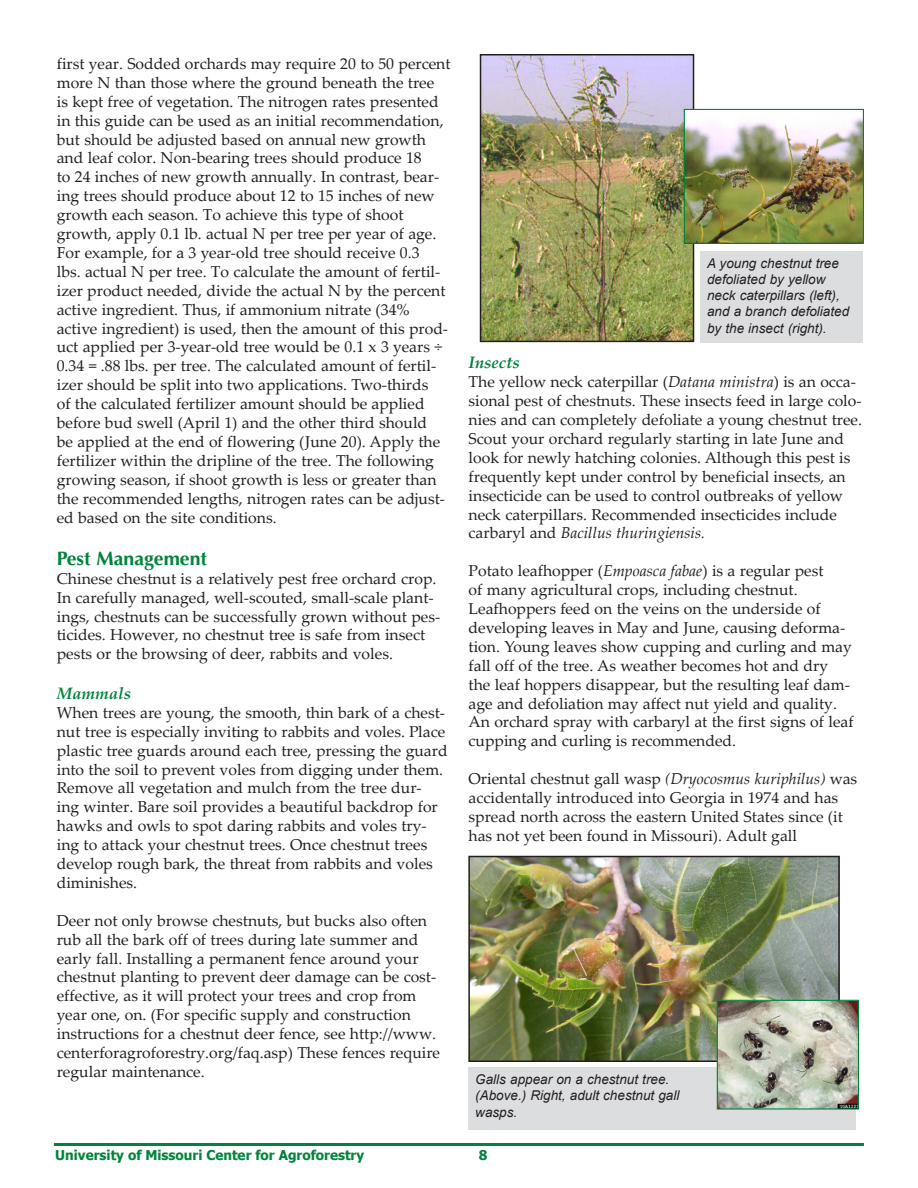
<style>
.page{position:relative;width:918px;height:1188px;background:#fff}
.page>*{position:absolute;margin:0;border:0;box-sizing:border-box;transform-origin:0 0}
.t1{font:700 19.5px "Optima";color:#00843d}
.t2{font:italic 700 16.5px "Palatino Linotype";color:#00843d}
.t3{font:15.75px/18.9px "Palatino Linotype";color:#231f20}
.t4{font:italic 13.5px/16.2px "Arial";color:#231f20}
.t5{font:700 13.5px "Tahoma";color:#00843d}
.s1{font-style:italic}
</style>
<div class="page">
<img style="left:483px;top:57px;width:208px;height:282px">
<div style="left:480px;top:54px;width:214px;height:288px;border:2px solid #231f20"></div>
<img style="left:686px;top:111px;width:176px;height:131px">
<div style="left:684px;top:109px;width:180px;height:135px;border:1px solid #00843d"></div>
<div style="left:700px;top:251px;width:163px;height:92px;background:#dcdddf"></div>
<img style="left:471px;top:859px;width:366px;height:200px">
<div style="left:468px;top:856px;width:372px;height:206px;border:2px solid #231f20"></div>
<div style="left:469px;top:1068px;width:387px;height:62px;background:#dcdddf"></div>
<img style="left:719px;top:1002px;width:138px;height:106px">
<div style="left:717px;top:1000px;width:142px;height:110px;border:1px solid #00843d"></div>
<hr style="left:54px;top:1143px;width:810px;height:3px;background:#00843d">
<p class="t3" style="left:57px;top:53px;width:395px">first year. Sodded orchards may require 20 to 50 percent more N than those where the ground beneath the tree<br>is kept free of vegetation. The nitrogen rates presented in this guide can be used as an initial recommendation, but should be adjusted based on annual new growth and leaf color. Non-bearing trees should produce 18<br>to 24 inches of new growth annually. In contrast, bear&shy;ing trees should produce about 12 to 15 inches of new growth each season. To achieve this type of shoot growth, apply 0.1 lb. actual N per tree per year of age.<br>For example, for a 3 year-old tree should receive 0.3<br>lbs. actual N per tree. To calculate the amount of fertil&shy;izer product needed, divide the actual N by the percent active ingredient. Thus, if ammonium nitrate (34% active ingredient) is used, then the amount of this prod&shy;uct applied per 3-year-old tree would be 0.1 x 3 years ÷ 0.34 = .88 lbs. per tree. The calculated amount of fertil&shy;izer should be split into two applications. Two-thirds<br>of the calculated fertilizer amount should be applied before bud swell (April 1) and the other third should<br>be applied at the end of flowering (June 20). Apply the fertilizer within the dripline of the tree. The following growing season, if shoot growth is less or greater than the recommended lengths, nitrogen rates can be adjust&shy;ed based on the site conditions.</p>
<p class="t1" style="left:57px;top:547px;width:152px">Pest Management</p>
<p class="t3" style="left:57px;top:568px;width:385px">Chinese chestnut is a relatively pest free orchard crop.<br>In carefully managed, well-scouted, small-scale plant&shy;ings, chestnuts can be successfully grown without pes&shy;ticides. However, no chestnut tree is safe from insect pests or the browsing of deer, rabbits and voles.</p>
<p class="t2" style="left:57px;top:682px;width:76px">Mammals</p>
<p class="t3" style="left:57px;top:702px;width:392px">When trees are young, the smooth, thin bark of a chest&shy;nut tree is especially inviting to rabbits and voles. Place plastic tree guards around each tree, pressing the guard into the soil to prevent voles from digging under them.<br>Remove all vegetation and mulch from the tree dur&shy;ing winter. Bare soil provides a beautiful backdrop for hawks and owls to spot daring rabbits and voles try&shy;ing to attack your chestnut trees. Once chestnut trees develop rough bark, the threat from rabbits and voles diminishes.</p>
<p class="t3" style="left:57px;top:910px;width:385px">Deer not only browse chestnuts, but bucks also often rub all the bark off of trees during late summer and early fall. Installing a permanent fence around your chestnut planting to prevent deer damage can be cost&shy;effective, as it will protect your trees and crop from year one, on. (For specific supply and construction instructions for a chestnut deer fence, see http://www. centerforagroforestry.org/faq.asp) These fences require regular maintenance.</p>
<p class="t4" style="left:707px;top:255px;width:144px">A young chestnut tree defoliated by yellow neck caterpillars (left), and a branch defoliated by the insect (right).</p>
<p class="t2" style="left:469px;top:351px;width:53px">Insects</p>
<p class="t3" style="left:469px;top:372px;width:395px">The yellow neck caterpillar (<span class="s1">Datana ministra</span>) is an occa&shy;sional pest of chestnuts. These insects feed in large colo&shy;nies and can completely defoliate a young chestnut tree.<br>Scout your orchard regularly starting in late June and look for newly hatching colonies. Although this pest is frequently kept under control by beneficial insects, an insecticide can be used to control outbreaks of yellow neck caterpillars. Recommended insecticides include carbaryl and <span class="s1">Bacillus thuringiensis.</span></p>
<p class="t3" style="left:469px;top:561px;width:387px">Potato leafhopper (<span class="s1">Empoasca fabae</span>) is a regular pest<br>of many agricultural crops, including chestnut.<br>Leafhoppers feed on the veins on the underside of developing leaves in May and June, causing deforma&shy;tion. Young leaves show cupping and curling and may fall off of the tree. As weather becomes hot and dry the leaf hoppers disappear, but the resulting leaf dam&shy;age and defoliation may affect nut yield and quality.<br>An orchard spray with carbaryl at the first signs of leaf cupping and curling is recommended.</p>
<p class="t3" style="left:469px;top:769px;width:390px">Oriental chestnut gall wasp <span class="s1">(Dryocosmus kuriphilus)</span> was accidentally introduced into Georgia in 1974 and has spread north across the eastern United States since (it has not yet been found in Missouri). Adult gall</p>
<p class="t4" style="left:475px;top:1072px;width:206px">Galls appear on a chestnut tree. (Above.) Right, adult chestnut gall wasps.</p>
<p class="t5" style="left:55px;top:1146px;width:311px">University of Missouri Center for Agroforestry</p>
<p class="t5" style="left:479px;top:1146px;width:10px">8</p>
</div>
